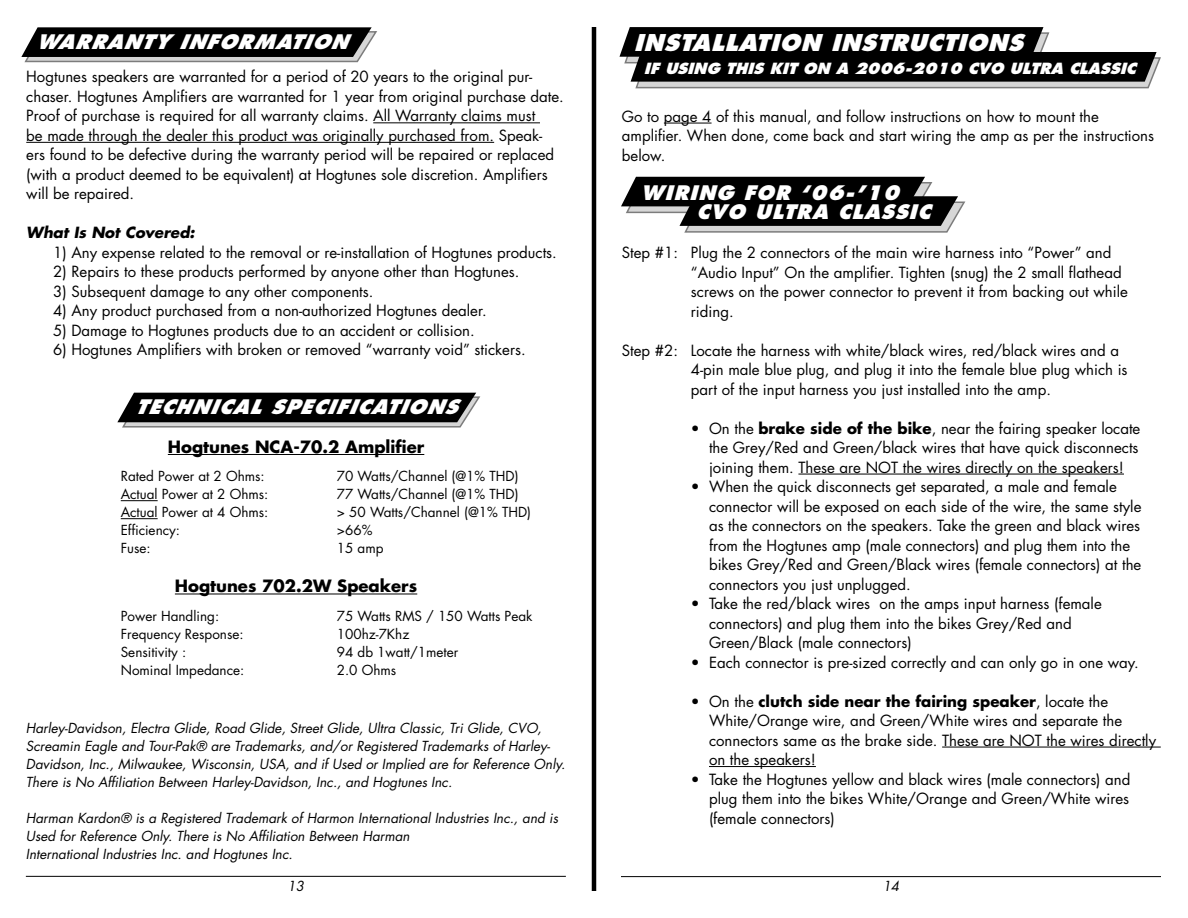
<style>
.page{position:relative;width:1188px;height:918px;background:#fff}
.page>*{position:absolute;margin:0;border:0;box-sizing:border-box;transform-origin:0 0}
.t1{font:italic 800 22.5px "Futura";color:#fff}
.t2{font:italic 800 19.5px "Futura";letter-spacing:.05em;color:#fff}
.t3{font:italic 800 19.5px/19.5px "Futura";color:#fff}
.t4{font:700 16.5px "Futura";color:#000}
.t5{font:15px/19.5px "Futura";color:#000}
.t6{font:italic 800 15px "Futura";color:#fff}
.t7{font:italic 700 15px "Futura";color:#000}
.t8{font:italic 13.5px/18px "Futura";color:#000}
.t9{font:13.5px "Futura";color:#000}
.s1{font-weight:700}
</style>
<div class="page">
<hr style="left:592px;top:27px;width:4px;height:864px;background:#000">
<hr style="left:26px;top:876px;width:540px;height:1px;background:#000">
<svg style="left:117px;top:393px;width:364px;height:35px;background:#2c2c2c"></svg>
<svg style="left:21px;top:27px;width:356px;height:36px;background:#303030"></svg>
<hr style="left:373px;top:122px;width:167px;height:1px;background:#000">
<hr style="left:26px;top:142px;width:468px;height:1px;background:#000">
<hr style="left:168px;top:454px;width:256px;height:1px;background:#000">
<hr style="left:121px;top:500px;width:37px;height:1px;background:#000">
<hr style="left:121px;top:518px;width:37px;height:1px;background:#000">
<hr style="left:175px;top:594px;width:242px;height:1px;background:#000">
<svg style="left:621px;top:177px;width:345px;height:56px;background:#3d3d3d"></svg>
<hr style="left:664px;top:123px;width:48px;height:1px;background:#000">
<hr style="left:798px;top:474px;width:326px;height:1px;background:#000">
<hr style="left:942px;top:747px;width:219px;height:1px;background:#000">
<hr style="left:709px;top:766px;width:107px;height:1px;background:#000">
<hr style="left:621px;top:876px;width:540px;height:1px;background:#000">
<svg style="left:620px;top:27px;width:541px;height:62px;background:#343434"></svg>
<h2 class="t2" style="left:36px;top:30px;width:313px">WARRANTY INFORMATION</h2>
<p class="t5" style="left:26px;top:67px;width:539px">Hogtunes speakers are warranted for a period of 20 years to the original pur&shy;chaser. Hogtunes Amplifiers are warranted for 1 year from original purchase date.<br>Proof of purchase is required for all warranty claims. All Warranty claims must<br>be made through the dealer this product was originally purchased from. Speak&shy;ers found to be defective during the warranty period will be repaired or replaced (with a product deemed to be equivalent) at Hogtunes sole discretion. Amplifiers will be repaired.</p>
<p class="t7" style="left:26px;top:223px;width:170px">What Is Not Covered:</p>
<p class="t5" style="left:53px;top:243px;width:505px">1) Any expense related to the removal or re-installation of Hogtunes products.</p>
<p class="t5" style="left:53px;top:262px;width:468px">2) Repairs to these products performed by anyone other than Hogtunes.</p>
<p class="t5" style="left:53px;top:282px;width:322px">3) Subsequent damage to any other components.</p>
<p class="t5" style="left:53px;top:301px;width:435px">4) Any product purchased from a non-authorized Hogtunes dealer.</p>
<p class="t5" style="left:53px;top:321px;width:423px">5) Damage to Hogtunes products due to an accident or collision.</p>
<p class="t5" style="left:53px;top:340px;width:474px">6) Hogtunes Amplifiers with broken or removed “warranty void” stickers.</p>
<h2 class="t2" style="left:135px;top:394px;width:323px">TECHNICAL SPECIFICATIONS</h2>
<p class="t4" style="left:168px;top:436px;width:258px">Hogtunes NCA-70.2 Amplifier</p>
<p class="t9" style="left:121px;top:468px;width:145px">Rated Power at 2 Ohms:</p>
<p class="t9" style="left:337px;top:468px;width:183px">70 Watts/Channel (@1% THD)</p>
<p class="t9" style="left:121px;top:486px;width:149px">Actual Power at 2 Ohms:</p>
<p class="t9" style="left:337px;top:486px;width:183px">77 Watts/Channel (@1% THD)</p>
<p class="t9" style="left:121px;top:504px;width:149px">Actual Power at 4 Ohms:</p>
<p class="t9" style="left:337px;top:504px;width:196px">&gt; 50 Watts/Channel (@1% THD)</p>
<p class="t9" style="left:121px;top:522px;width:61px">Efficiency:</p>
<p class="t9" style="left:337px;top:522px;width:37px">&gt;66%</p>
<p class="t9" style="left:121px;top:540px;width:31px">Fuse:</p>
<p class="t9" style="left:337px;top:540px;width:48px">15 amp</p>
<p class="t4" style="left:175px;top:575px;width:244px">Hogtunes 702.2W Speakers</p>
<p class="t9" style="left:121px;top:607px;width:100px">Power Handling:</p>
<p class="t9" style="left:337px;top:607px;width:197px">75 Watts RMS / 150 Watts Peak</p>
<p class="t9" style="left:121px;top:625px;width:124px">Frequency Response:</p>
<p class="t9" style="left:337px;top:625px;width:74px">100hz-7Khz</p>
<p class="t9" style="left:121px;top:643px;width:67px">Sensitivity :</p>
<p class="t9" style="left:337px;top:643px;width:123px">94 db 1watt/1meter</p>
<p class="t9" style="left:121px;top:661px;width:125px">Nominal Impedance:</p>
<p class="t9" style="left:337px;top:661px;width:61px">2.0 Ohms</p>
<p class="t8" style="left:26px;top:719px;width:541px">Harley-Davidson, Electra Glide, Road Glide, Street Glide, Ultra Classic, Tri Glide, CVO, Screamin Eagle and Tour-Pak® are Trademarks, and/or Registered Trademarks of Harley-Davidson, Inc., Milwaukee, Wisconsin, USA, and if Used or Implied are for Reference Only.<br>There is No Affiliation Between Harley-Davidson, Inc., and Hogtunes Inc.</p>
<p class="t8" style="left:26px;top:809px;width:534px">Harman Kardon® is a Registered Trademark of Harmon International Industries Inc., and is<br>Used for Reference Only. There is No Affiliation Between Harman<br>International Industries Inc. and Hogtunes Inc.</p>
<p class="t8" style="left:288px;top:877px;width:18px">13</p>
<h1 class="t1" style="left:634px;top:29px;width:398px">INSTALLATION INSTRUCTIONS</h1>
<p class="t6" style="left:644px;top:59px;width:498px">IF USING THIS KIT ON A 2006-2010 CVO ULTRA CLASSIC</p>
<p class="t5" style="left:622px;top:106px;width:534px">Go to page 4 of this manual, and follow instructions on how to mount the amplifier. When done, come back and start wiring the amp as per the instructions below.</p>
<h2 class="t3" style="left:696px;top:182px;width:242px;text-indent:-56px">WIRING FOR ‘06-’10<br>CVO ULTRA CLASSIC</h2>
<p class="t5" style="left:691px;top:243px;width:439px;text-indent:-69px">Step #1: Plug the 2 connectors of the main wire harness into “Power” and “Audio Input” On the amplifier. Tighten (snug) the 2 small flathead screws on the power connector to prevent it from backing out while riding.</p>
<p class="t5" style="left:691px;top:340px;width:438px;text-indent:-69px">Step #2: Locate the harness with white/black wires, red/black wires and a<br>4-pin male blue plug, and plug it into the female blue plug which is part of the input harness you just installed into the amp.</p>
<p class="t5" style="left:709px;top:418px;width:433px;text-align:justify;text-indent:-18px">• On the <span class="s1">brake side of the bike</span>, near the fairing speaker locate the Grey/Red and Green/black wires that have quick disconnects joining them. These are NOT the wires directly on the speakers!</p>
<p class="t5" style="left:709px;top:477px;width:434px;text-indent:-18px">• When the quick disconnects get separated, a male and female connector will be exposed on each side of the wire, the same style as the connectors on the speakers. Take the green and black wires from the Hogtunes amp (male connectors) and plug them into the bikes Grey/Red and Green/Black wires (female connectors) at the connectors you just unplugged.</p>
<p class="t5" style="left:709px;top:594px;width:394px;text-indent:-18px">• Take the red/black wires on the amps input harness (female connectors) and plug them into the bikes Grey/Red and<br>Green/Black (male connectors)</p>
<p class="t5" style="left:691px;top:652px;width:449px">• Each connector is pre-sized correctly and can only go in one way.</p>
<p class="t5" style="left:709px;top:691px;width:449px;text-indent:-18px">• On the <span class="s1">clutch side near the fairing speaker</span>, locate the White/Orange wire, and Green/White wires and separate the connectors same as the brake side. These are NOT the wires directly on the speakers!</p>
<p class="t5" style="left:709px;top:769px;width:423px;text-align:justify;text-indent:-18px">• Take the Hogtunes yellow and black wires (male connectors) and plug them into the bikes White/Orange and Green/White wires (female connectors)</p>
<p class="t8" style="left:883px;top:877px;width:18px">14</p>
</div>
